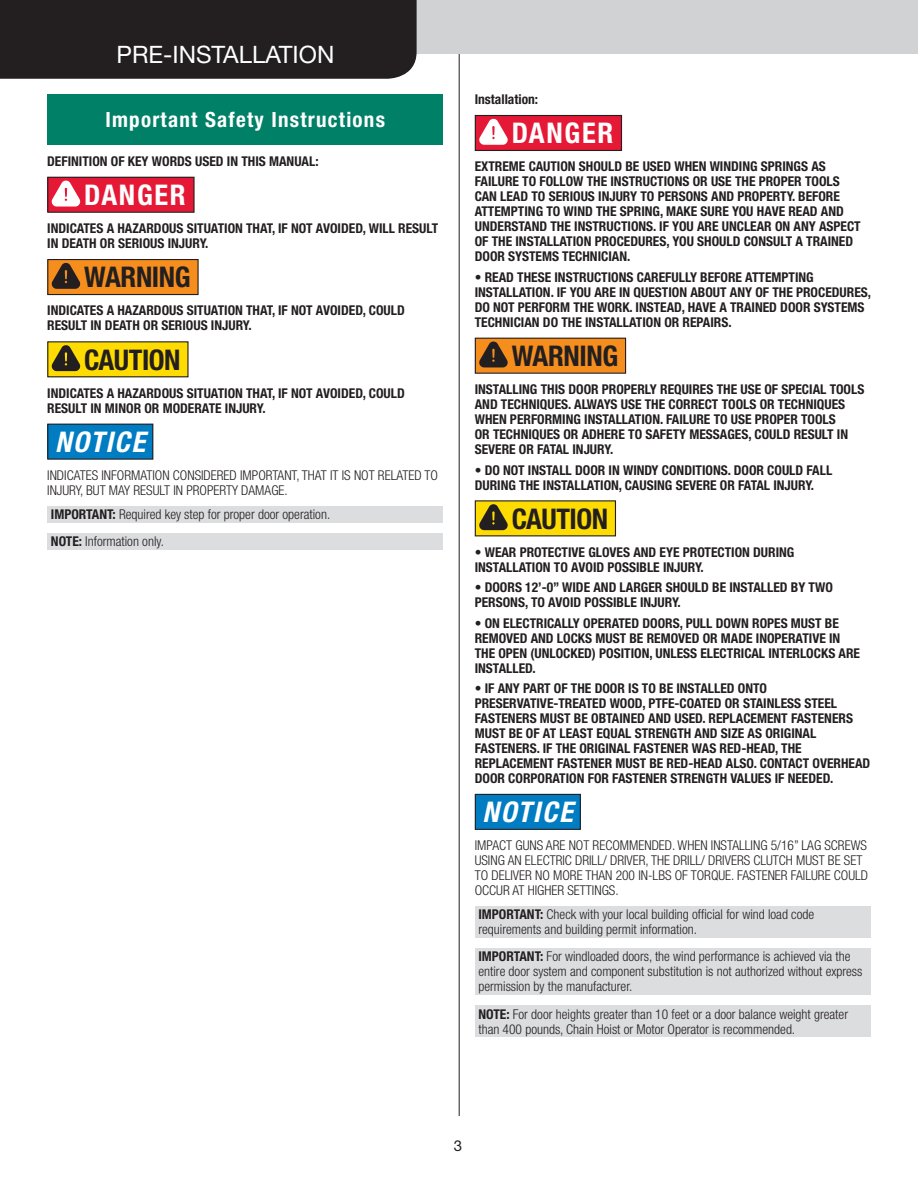
<style>
.page{position:relative;width:918px;height:1188px;background:#fff}
.page>*{position:absolute;margin:0;border:0;box-sizing:border-box;transform-origin:0 0}
.Warning{font:700 condensed 28.5px "Helvetica Neue LT Std";letter-spacing:-.015em;color:#231f20}
.Caution_Danger_Text{font:700 condensed 28.5px "Helvetica Neue LT Std";letter-spacing:-.015em;color:#231f20}
.Danger_Red_White{font:700 condensed 28.5px "Helvetica Neue LT Std";letter-spacing:.06em;color:#fff}
.Notice_Blue_Text{font:italic 700 condensed 28.5px "Helvetica Neue LT Std";color:#fff}
.Page_Title{font:24px "Helvetica Neue LT Std";color:#fff}
.H2_Safety_Green{font:700 condensed 21px "Helvetica Neue LT Std";letter-spacing:.06em;color:#fff}
.t1{font:15px "Helvetica Neue LT Std";color:#231f20}
.Caution_Danger_Body_Text{font:700 condensed 13.5px/15px "Helvetica Neue LT Std";color:#231f20}
.Note{font:300 condensed 13.5px/15px "Helvetica Neue LT Std";color:#231f20}
.Warning_Body_Text{font:700 condensed 13.5px/15px "Helvetica Neue LT Std";color:#231f20}
.Notice_Note_Text{font:300 condensed 13.5px/15px "Helvetica Neue LT Std";color:#231f20}
.Body{font:700 condensed 13.5px "Helvetica Neue LT Std";color:#231f20}
.s1{font-weight:700}
</style>
<div class="page">
<hr style="left:459px;top:0;width:1px;height:1116px;background:#231f20">
<div style="left:0;top:0;width:918px;height:54px;background:#d1d2d4"></div>
<div style="left:48px;top:94px;width:395px;height:51px;background:#008066"></div>
<div style="left:48px;top:177px;width:146px;height:35px;background:#e51836"></div>
<div style="left:47px;top:177px;width:148px;height:36px;border:1px solid #231f20"></div>
<svg style="left:52px;top:181px;width:28px;height:26px"></svg>
<div style="left:48px;top:260px;width:150px;height:35px;background:#f68e1e"></div>
<div style="left:47px;top:259px;width:152px;height:36px;border:1px solid #231f20"></div>
<svg style="left:52px;top:263px;width:28px;height:26px"></svg>
<div style="left:48px;top:342px;width:140px;height:35px;background:#ffdc01"></div>
<div style="left:47px;top:341px;width:142px;height:36px;border:1px solid #231f20"></div>
<svg style="left:52px;top:345px;width:28px;height:26px"></svg>
<div style="left:48px;top:424px;width:105px;height:35px;background:#007cc2"></div>
<div style="left:47px;top:424px;width:106px;height:36px;border:1px solid #231f20"></div>
<div style="left:48px;top:506px;width:395px;height:16px;background:#dcdddf"></div>
<div style="left:48px;top:533px;width:395px;height:16px;background:#dcdddf"></div>
<div style="left:475px;top:116px;width:147px;height:34px;background:#e51836"></div>
<div style="left:475px;top:115px;width:147px;height:36px;border:1px solid #231f20"></div>
<svg style="left:479px;top:119px;width:29px;height:26px"></svg>
<div style="left:475px;top:338px;width:151px;height:35px;background:#f68e1e"></div>
<div style="left:475px;top:338px;width:151px;height:36px;border:1px solid #231f20"></div>
<svg style="left:479px;top:342px;width:29px;height:25px"></svg>
<div style="left:475px;top:501px;width:140px;height:35px;background:#ffdc01"></div>
<svg style="left:479px;top:504px;width:29px;height:26px"></svg>
<div style="left:475px;top:794px;width:105px;height:35px;background:#007cc2"></div>
<div style="left:475px;top:794px;width:106px;height:36px;border:1px solid #231f20"></div>
<div style="left:475px;top:906px;width:395px;height:32px;background:#dcdddf"></div>
<div style="left:475px;top:948px;width:395px;height:47px;background:#dcdddf"></div>
<div style="left:475px;top:1006px;width:395px;height:31px;background:#dcdddf"></div>
<div style="left:0;top:0;width:417px;height:79px;background:#231f20"></div>
<p class="Page_Title" style="left:117px;top:40px;width:219px">PRE-INSTALLATION</p>
<p class="H2_Safety_Green" style="left:105px;top:107px;width:281px">Important Safety Instructions</p>
<p class="Body" style="left:47px;top:153px;width:273px">DEFINITION OF KEY WORDS USED IN THIS MANUAL:</p>
<p class="Danger_Red_White" style="left:84px;top:178px;width:103px">DANGER</p>
<p class="Caution_Danger_Body_Text" style="left:47px;top:221px;width:393px">INDICATES A HAZARDOUS SITUATION THAT, IF NOT AVOIDED, WILL RESULT<br>IN DEATH OR SERIOUS INJURY.</p>
<p class="Warning" style="left:84px;top:260px;width:108px">WARNING</p>
<p class="Warning_Body_Text" style="left:47px;top:303px;width:359px">INDICATES A HAZARDOUS SITUATION THAT, IF NOT AVOIDED, COULD<br>RESULT IN DEATH OR SERIOUS INJURY.</p>
<p class="Caution_Danger_Text" style="left:84px;top:342px;width:98px">CAUTION</p>
<p class="Caution_Danger_Body_Text" style="left:47px;top:385px;width:359px">INDICATES A HAZARDOUS SITUATION THAT, IF NOT AVOIDED, COULD<br>RESULT IN MINOR OR MODERATE INJURY.</p>
<p class="Notice_Blue_Text" style="left:55px;top:424px;width:99px">NOTICE</p>
<p class="Notice_Note_Text" style="left:47px;top:468px;width:392px">INDICATES INFORMATION CONSIDERED IMPORTANT, THAT IT IS NOT RELATED TO<br>INJURY, BUT MAY RESULT IN PROPERTY DAMAGE.</p>
<p class="Note" style="left:51px;top:507px;width:281px"><span class="s1">IMPORTANT:</span> Required key step for proper door operation.</p>
<p class="Note" style="left:51px;top:534px;width:115px"><span class="s1">NOTE:</span> Information only.</p>
<p class="Body" style="left:475px;top:91px;width:65px">Installation:</p>
<p class="Danger_Red_White" style="left:512px;top:116px;width:103px">DANGER</p>
<p class="Caution_Danger_Body_Text" style="left:475px;top:159px;width:388px">EXTREME CAUTION SHOULD BE USED WHEN WINDING SPRINGS AS FAILURE TO FOLLOW THE INSTRUCTIONS OR USE THE PROPER TOOLS CAN LEAD TO SERIOUS INJURY TO PERSONS AND PROPERTY. BEFORE ATTEMPTING TO WIND THE SPRING, MAKE SURE YOU HAVE READ AND UNDERSTAND THE INSTRUCTIONS. IF YOU ARE UNCLEAR ON ANY ASPECT OF THE INSTALLATION PROCEDURES, YOU SHOULD CONSULT A TRAINED DOOR SYSTEMS TECHNICIAN.</p>
<p class="Caution_Danger_Body_Text" style="left:475px;top:269px;width:398px">• READ THESE INSTRUCTIONS CAREFULLY BEFORE ATTEMPTING INSTALLATION. IF YOU ARE IN QUESTION ABOUT ANY OF THE PROCEDURES, DO NOT PERFORM THE WORK. INSTEAD, HAVE A TRAINED DOOR SYSTEMS TECHNICIAN DO THE INSTALLATION OR REPAIRS.</p>
<p class="Warning" style="left:512px;top:338px;width:108px">WARNING</p>
<p class="Warning_Body_Text" style="left:475px;top:382px;width:391px">INSTALLING THIS DOOR PROPERLY REQUIRES THE USE OF SPECIAL TOOLS AND TECHNIQUES. ALWAYS USE THE CORRECT TOOLS OR TECHNIQUES WHEN PERFORMING INSTALLATION. FAILURE TO USE PROPER TOOLS<br>OR TECHNIQUES OR ADHERE TO SAFETY MESSAGES, COULD RESULT IN SEVERE OR FATAL INJURY.</p>
<p class="Warning_Body_Text" style="left:475px;top:462px;width:359px">• DO NOT INSTALL DOOR IN WINDY CONDITIONS. DOOR COULD FALL<br>DURING THE INSTALLATION, CAUSING SEVERE OR FATAL INJURY.</p>
<p class="Caution_Danger_Text" style="left:512px;top:501px;width:98px">CAUTION</p>
<p class="Caution_Danger_Body_Text" style="left:475px;top:544px;width:321px">• WEAR PROTECTIVE GLOVES AND EYE PROTECTION DURING<br>INSTALLATION TO AVOID POSSIBLE INJURY.</p>
<p class="Caution_Danger_Body_Text" style="left:475px;top:580px;width:360px">• DOORS 12’-0” WIDE AND LARGER SHOULD BE INSTALLED BY TWO<br>PERSONS, TO AVOID POSSIBLE INJURY.</p>
<p class="Caution_Danger_Body_Text" style="left:475px;top:615px;width:387px">• ON ELECTRICALLY OPERATED DOORS, PULL DOWN ROPES MUST BE REMOVED AND LOCKS MUST BE REMOVED OR MADE INOPERATIVE IN THE OPEN (UNLOCKED) POSITION, UNLESS ELECTRICAL INTERLOCKS ARE INSTALLED.</p>
<p class="Caution_Danger_Body_Text" style="left:475px;top:681px;width:397px">• IF ANY PART OF THE DOOR IS TO BE INSTALLED ONTO PRESERVATIVE-TREATED WOOD, PTFE-COATED OR STAINLESS STEEL FASTENERS MUST BE OBTAINED AND USED. REPLACEMENT FASTENERS MUST BE OF AT LEAST EQUAL STRENGTH AND SIZE AS ORIGINAL FASTENERS. IF THE ORIGINAL FASTENER WAS RED-HEAD, THE REPLACEMENT FASTENER MUST BE RED-HEAD ALSO. CONTACT OVERHEAD DOOR CORPORATION FOR FASTENER STRENGTH VALUES IF NEEDED.</p>
<p class="Notice_Blue_Text" style="left:483px;top:795px;width:99px">NOTICE</p>
<p class="Notice_Note_Text" style="left:475px;top:838px;width:395px">IMPACT GUNS ARE NOT RECOMMENDED. WHEN INSTALLING 5/16” LAG SCREWS USING AN ELECTRIC DRILL/ DRIVER, THE DRILL/ DRIVERS CLUTCH MUST BE SET TO DELIVER NO MORE THAN 200 IN-LBS OF TORQUE. FASTENER FAILURE COULD OCCUR AT HIGHER SETTINGS.</p>
<p class="Note" style="left:478px;top:907px;width:337px"><span class="s1">IMPORTANT:</span> Check with your local building official for wind load code requirements and building permit information.</p>
<p class="Note" style="left:478px;top:949px;width:386px"><span class="s1">IMPORTANT:</span> For windloaded doors, the wind performance is achieved via the entire door system and component substitution is not authorized without express permission by the manufacturer.</p>
<p class="Note" style="left:478px;top:1006px;width:371px"><span class="s1">NOTE:</span> For door heights greater than 10 feet or a door balance weight greater than 400 pounds, Chain Hoist or Motor Operator is recommended.</p>
<p class="t1" style="left:454px;top:1137px;width:10px">3</p>
</div>
